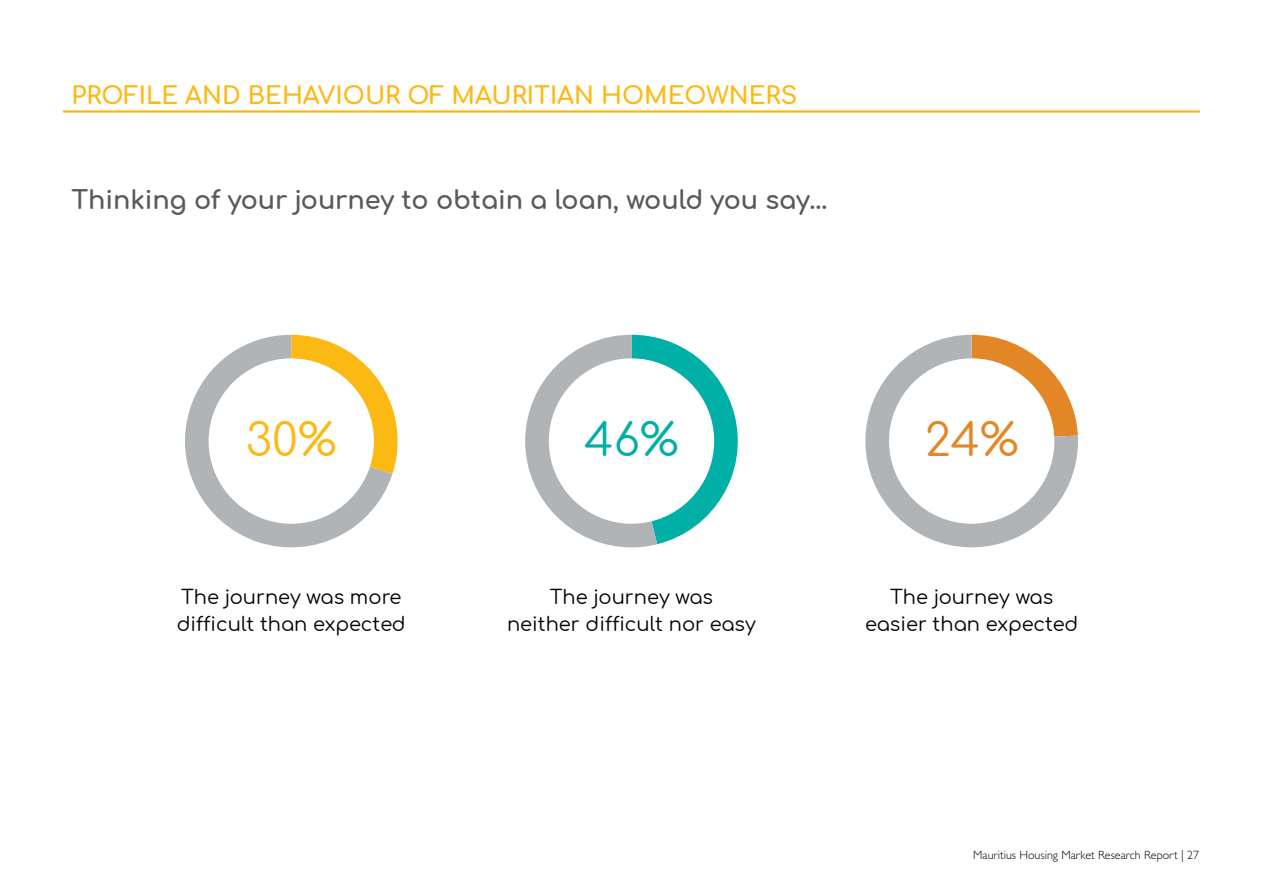
<style>
.page{position:relative;width:1263px;height:893px;background:#fff}
.page>*{position:absolute;margin:0;border:0;box-sizing:border-box;transform-origin:0 0}
.t1{font:45px "Comfortaa";color:#fdb913}
.t2{font:45px "Comfortaa";color:#00afa5}
.t3{font:45px "Comfortaa";color:#e38726}
.t4{font:700 25.5px "Comfortaa";letter-spacing:-.005em;color:#58595b}
.t5{font:700 24px "Comfortaa";color:#fdb913}
.t6{font:19.5px/27px "Comfortaa";color:#000;text-align:center}
.t7{font:300 12px "Gill Sans Std";color:#000}
</style>
<div class="page">
<svg style="left:525px;top:335px;width:213px;height:212px"></svg>
<svg style="left:185px;top:335px;width:207px;height:213px;fill:#b1b4b6"></svg>
<svg style="left:291px;top:335px;width:107px;height:139px"></svg>
<div style="left:209px;top:358px;width:165px;height:166px;background:#fff;border-radius:50%"></div>
<div style="left:549px;top:358px;width:165px;height:166px;background:#fff;border-radius:50%"></div>
<svg style="left:983px;top:335px;width:95px;height:95px"></svg>
<svg style="left:865px;top:335px;width:213px;height:212px;background:#bdaa95"></svg>
<div style="left:889px;top:358px;width:165px;height:166px;background:#fff;border-radius:50%"></div>
<hr style="left:64px;top:110px;width:1135px;height:3px;background:#fdb913">
<p class="t5" style="left:72px;top:73px;width:727px">PROFILE AND BEHAVIOUR OF MAURITIAN HOMEOWNERS</p>
<h2 class="t4" style="left:72px;top:176px;width:758px">Thinking of your journey to obtain a loan, would you say…</h2>
<h1 class="t1" style="left:246px;top:399px;width:92px">30%</h1>
<h1 class="t2" style="left:584px;top:399px;width:95px">46%</h1>
<h1 class="t3" style="left:925px;top:399px;width:95px">24%</h1>
<p class="t6" style="left:177px;top:580px;width:230px;text-align:left">The journey was more difficult than expected</p>
<p class="t6" style="left:507px;top:580px;width:250px">The journey was<br>neither difficult nor easy</p>
<p class="t6" style="left:865px;top:580px;width:215px">The journey was easier than expected</p>
<p class="t7" style="left:973px;top:848px;width:227px">Mauritius Housing Market Research Report | 27</p>
</div>
